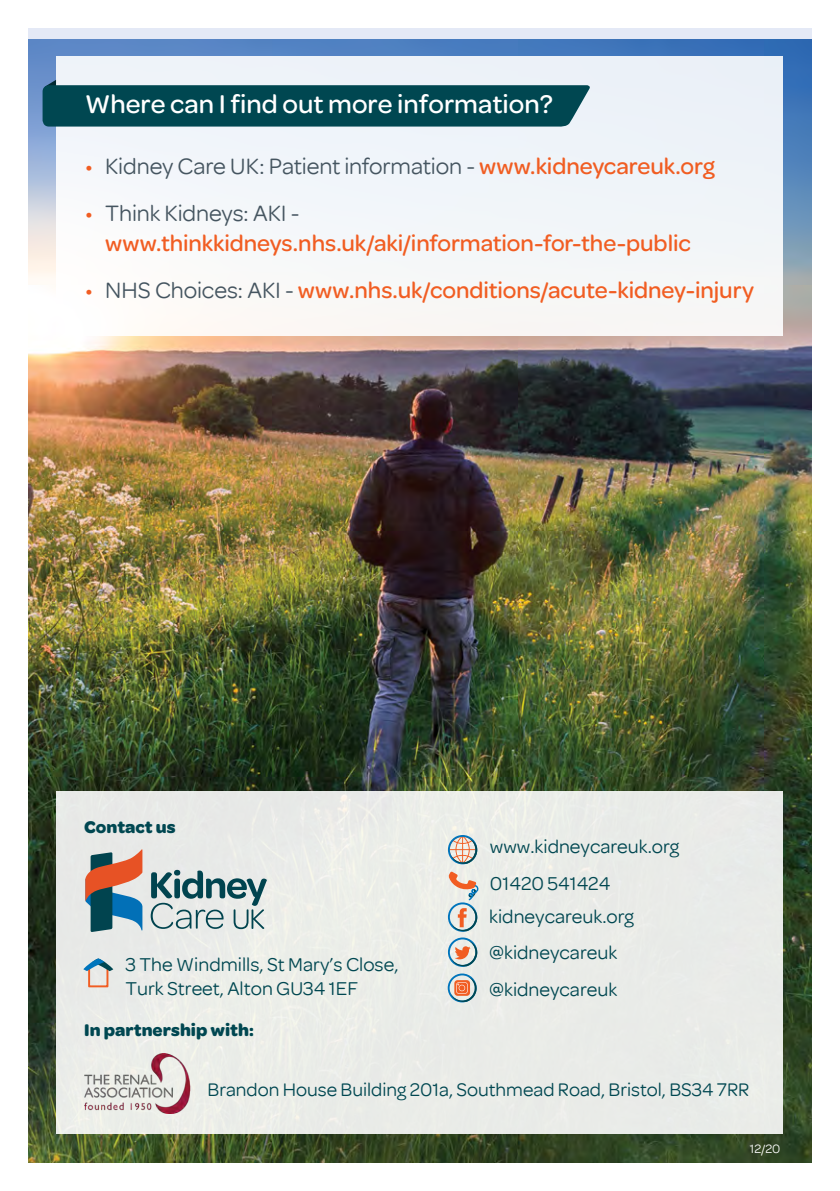
<style>
.page{position:relative;width:840px;height:1191px;background:#fff}
.page>*{position:absolute;margin:0;border:0;box-sizing:border-box;transform-origin:0 0}
.t1{font:500 27.4px "Omnes";color:#fff}
.t2{font:500 24px/30px "Omnes";letter-spacing:-.005em;color:#f15d22}
.t3{font:24px "Omnes";letter-spacing:-.005em;color:#455560}
.t4{font:20px/36.4px "Omnes";color:#004751}
.t5{font:19.6px "Omnes";color:#004751}
.t6{font:700 18px "Omnes";color:#004751}
.t7{font:13px "Omnes";color:#fff}
.s1{color:#f15d22}
.s2{font-weight:500;color:#f15d22}
.s3{font-weight:400}
.s4{font-weight:400;color:#455560}
</style>
<div class="page">
<img style="left:28px;top:40px;width:783px;height:1122px">
<div style="left:57px;top:791px;width:725px;height:343px;background:#eaece8"></div>
<div style="left:57px;top:57px;width:725px;height:279px;background:#f3f6f9"></div>
<svg style="left:43px;top:79px;width:547px;height:48px;background:#24616a"></svg>
<svg style="left:151px;top:870px;width:116px;height:59px"></svg>
<svg style="left:85px;top:849px;width:57px;height:83px"></svg>
<div style="left:88px;top:965px;width:20px;height:22px;border:2px solid #f15d22"></div>
<svg style="left:83px;top:958px;width:30px;height:13px"></svg>
<svg style="left:447px;top:835px;width:31px;height:132px"></svg>
<svg style="left:447px;top:973px;width:30px;height:30px"></svg>
<img style="left:85px;top:1053px;width:105px;height:60px">
<p class="t1" style="left:85px;top:89px;width:469px">Where can I find out more information?</p>
<p class="t3" style="left:85px;top:152px;width:631px"><span class="s1">•</span> Kidney Care UK: Patient information - <span class="s2">www.kidneycareuk.org</span></p>
<p class="t2" style="left:105px;top:198px;width:586px;text-indent:-20px"><span class="s3">•</span> <span class="s4">Think Kidneys: AKI - </span>www.thinkkidneys.nhs.uk/aki/information-for-the-public</p>
<p class="t2" style="left:85px;top:275px;width:670px"><span class="s3">•</span> <span class="s4">NHS Choices: AKI -</span> www.nhs.uk/conditions/acute-kidney-injury</p>
<p class="t6" style="left:84px;top:816px;width:93px">Contact us</p>
<p class="t4" style="left:125px;top:952px;width:274px;line-height:24px">3 The Windmills, St Mary’s Close,<br>Turk Street, Alton GU34 1EF</p>
<p class="t6" style="left:84px;top:1019px;width:171px">In partnership with:</p>
<p class="t4" style="left:489px;top:827px;width:191px;line-height:37.4px">www.kidneycareuk.org<br>01420 541424</p>
<p class="t4" style="left:489px;top:898px;width:146px">kidneycareuk.org @kidneycareuk @kidneycareuk</p>
<p class="t5" style="left:207px;top:1078px;width:543px">Brandon House Building 201a, Southmead Road, Bristol, BS34 7RR</p>
<p class="t7" style="left:749px;top:1141px;width:32px">12/20</p>
</div>
